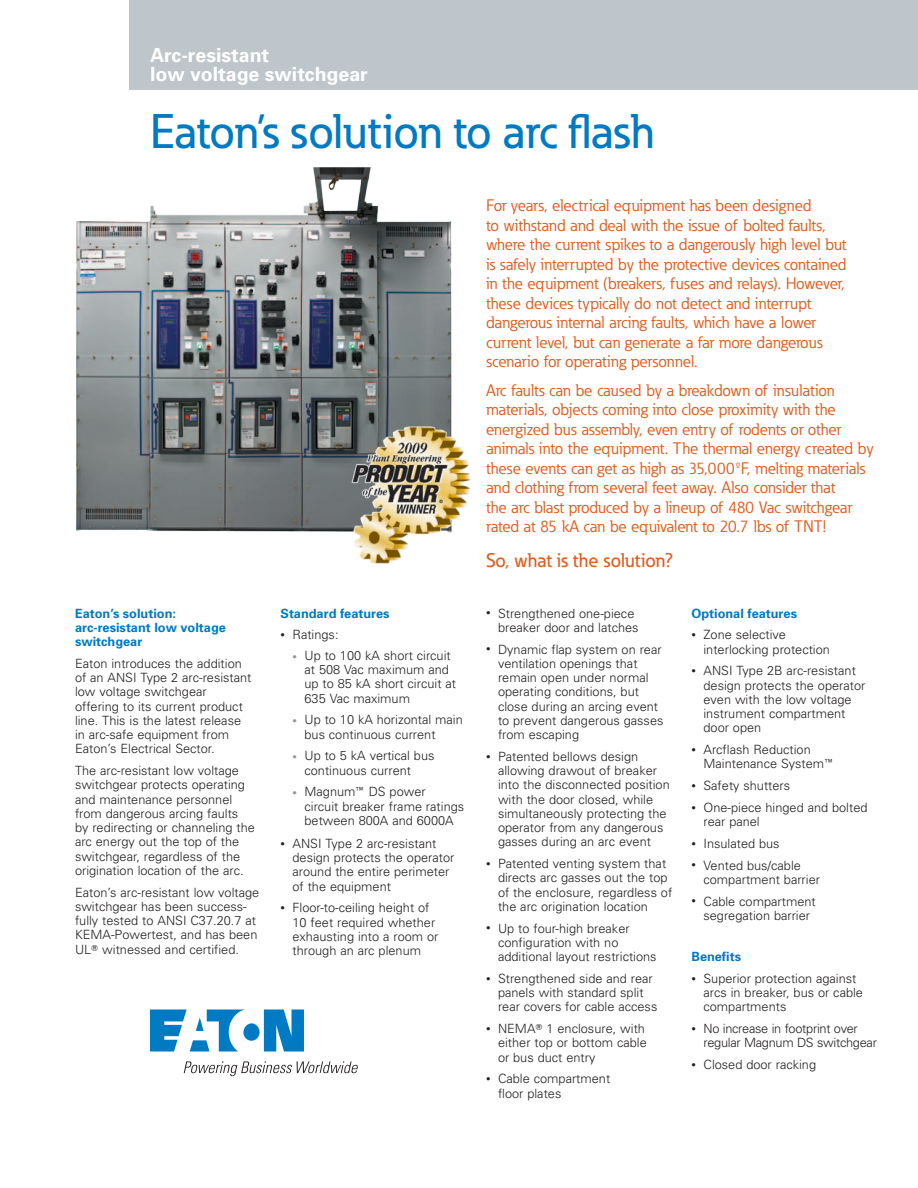
<style>
.page{position:relative;width:918px;height:1188px;background:#fff}
.page>*{position:absolute;margin:0;border:0;box-sizing:border-box;transform-origin:0 0}
.t1{font:500 48px "Eaton";color:#007ac2}
.t2{font:700 19.5px/19.5px "Univers";color:#fff}
.t3{font:500 19.5px "Eaton";color:#df5e1e}
.t4{font:16.5px/19.5px "Eaton";color:#df5e1e}
.t5{font:300 12.75px/14.2px "Univers";color:#231f20}
.t6{font:700 12.75px/14.2px "Univers";color:#007ac2}
.t7{font:300 12.75px/14.2px "Univers";letter-spacing:-.02em;color:#231f20}
.s1{font-family:"Universal Newswith Comm Pi";font-weight:400}
.s2{font-size:9px}
.s3{font-size:9px;color:#939598}
</style>
<div class="page">
<img style="left:76px;top:167px;width:376px;height:365px">
<img style="left:341px;top:424px;width:130px;height:140px">
<div style="left:129px;top:0;width:789px;height:90px;background:#bec6cb"></div>
<svg style="left:150px;top:1010px;width:154px;height:42px"></svg>
<svg style="left:184px;top:1061px;width:174px;height:15px"></svg>
<h2 class="t2" style="left:150px;top:45px;width:219px">Arc-resistant<br>low voltage switchgear</h2>
<h1 class="t1" style="left:150px;top:102px;width:506px">Eaton’s solution to arc flash</h1>
<p class="t6" style="left:75px;top:606px;width:152px">Eaton’s solution: arc-resistant low voltage switchgear</p>
<p class="t5" style="left:75px;top:656px;width:178px">Eaton introduces the addition of an ANSI Type 2 arc-resistant low voltage switchgear offering to its current product line. This is the latest release in arc-safe equipment from<br>Eaton’s Electrical Sector.</p>
<p class="t5" style="left:75px;top:764px;width:181px">The arc-resistant low voltage switchgear protects operating and maintenance personnel from dangerous arcing faults<br>by redirecting or channeling the arc energy out the top of the switchgear, regardless of the origination location of the arc.</p>
<p class="t5" style="left:75px;top:885px;width:186px">Eaton’s arc-resistant low voltage switchgear has been success&shy;fully tested to ANSI C37.20.7 at<br>KEMA-Powertest, and has been<br>UL<span class="s1">T</span> witnessed and certified.</p>
<p class="t6" style="left:281px;top:606px;width:111px">Standard features</p>
<p class="t5" style="left:280px;top:628px;width:60px"><span class="s2">•</span> Ratings:</p>
<p class="t5" style="left:304px;top:648px;width:153px;text-indent:-12px"><span class="s3">•</span> Up to 100 kA short circuit at 508 Vac maximum and up to 85 kA short circuit at<br>635 Vac maximum</p>
<p class="t5" style="left:304px;top:713px;width:160px;text-indent:-12px"><span class="s3">•</span> Up to 10 kA horizontal main bus continuous current</p>
<p class="t5" style="left:304px;top:749px;width:132px;text-indent:-12px"><span class="s3">•</span> Up to 5 kA vertical bus continuous current</p>
<p class="t5" style="left:304px;top:785px;width:161px;text-indent:-12px"><span class="s3">•</span> Magnum<span class="s1">E</span> DS power<br>circuit breaker frame ratings between 800A and 6000A</p>
<p class="t5" style="left:292px;top:836px;width:163px;text-indent:-12px"><span class="s2">•</span> ANSI Type 2 arc-resistant design protects the operator around the entire perimeter of the equipment</p>
<p class="t5" style="left:292px;top:901px;width:147px;text-indent:-12px"><span class="s2">•</span> Floor-to-ceiling height of<br>10 feet required whether exhausting into a room or through an arc plenum</p>
<p class="t4" style="left:486px;top:196px;width:362px">For years, electrical equipment has been designed<br>to withstand and deal with the issue of bolted faults, where the current spikes to a dangerously high level but is safely interrupted by the protective devices contained in the equipment (breakers, fuses and relays). However, these devices typically do not detect and interrupt dangerous internal arcing faults, which have a lower current level, but can generate a far more dangerous scenario for operating personnel.</p>
<p class="t4" style="left:486px;top:381px;width:389px">Arc faults can be caused by a breakdown of insulation materials, objects coming into close proximity with the energized bus assembly, even entry of rodents or other animals into the equipment. The thermal energy created by these events can get as high as 35,000ºF, melting materials and clothing from several feet away. Also consider that<br>the arc blast produced by a lineup of 480 Vac switchgear rated at 85 kA can be equivalent to 20.7 lbs of TNT!</p>
<h2 class="t3" style="left:486px;top:548px;width:189px">So, what is the solution?</h2>
<p class="t5" style="left:498px;top:606px;width:142px;text-indent:-12px"><span class="s2">•</span> Strengthened one-piece breaker door and latches</p>
<p class="t5" style="left:498px;top:642px;width:167px;text-indent:-12px"><span class="s2">•</span> Dynamic flap system on rear ventilation openings that remain open under normal operating conditions, but close during an arcing event to prevent dangerous gasses from escaping</p>
<p class="t5" style="left:498px;top:749px;width:173px;text-indent:-12px"><span class="s2">•</span> Patented bellows design allowing drawout of breaker into the disconnected position with the door closed, while simultaneously protecting the operator from any dangerous gasses during an arc event</p>
<p class="t5" style="left:498px;top:856px;width:176px;text-indent:-12px"><span class="s2">•</span> Patented venting system that directs arc gasses out the top of the enclosure, regardless of the arc origination location</p>
<p class="t5" style="left:498px;top:921px;width:160px;text-indent:-12px"><span class="s2">•</span> Up to four-high breaker configuration with no additional layout restrictions</p>
<p class="t5" style="left:498px;top:971px;width:161px;text-indent:-12px"><span class="s2">•</span> Strengthened side and rear panels with standard split rear covers for cable access</p>
<p class="t5" style="left:498px;top:1021px;width:150px;text-indent:-12px"><span class="s2">•</span> NEMA<span class="s1">T</span> 1 enclosure, with either top or bottom cable or bus duct entry</p>
<p class="t5" style="left:498px;top:1072px;width:114px;text-indent:-12px"><span class="s2">•</span> Cable compartment floor plates</p>
<p class="t6" style="left:691px;top:606px;width:107px">Optional features</p>
<p class="t5" style="left:704px;top:628px;width:128px;text-indent:-12px"><span class="s2">•</span> Zone selective interlocking protection</p>
<p class="t5" style="left:704px;top:664px;width:163px;text-indent:-12px"><span class="s2">•</span> ANSI Type 2B arc-resistant design protects the operator even with the low voltage instrument compartment door open</p>
<p class="t5" style="left:704px;top:742px;width:132px;text-indent:-12px"><span class="s2">•</span> Arcflash Reduction<br>Maintenance System<span class="s1">E</span></p>
<p class="t5" style="left:692px;top:778px;width:100px"><span class="s2">•</span> Safety shutters</p>
<p class="t5" style="left:704px;top:800px;width:166px;text-indent:-12px"><span class="s2">•</span> One-piece hinged and bolted rear panel</p>
<p class="t5" style="left:692px;top:836px;width:90px"><span class="s2">•</span> Insulated bus</p>
<p class="t5" style="left:704px;top:858px;width:118px;text-indent:-12px"><span class="s2">•</span> Vented bus/cable compartment barrier</p>
<p class="t5" style="left:692px;top:894px;width:126px;text-align:center"><span class="s2">•</span> Cable compartment segregation barrier</p>
<p class="t6" style="left:692px;top:949px;width:51px">Benefits</p>
<p class="t5" style="left:704px;top:971px;width:161px;text-indent:-12px"><span class="s2">•</span> Superior protection against arcs in breaker, bus or cable compartments</p>
<p class="t7" style="left:704px;top:1021px;width:175px;text-indent:-12px"><span class="s2">•</span> No increase in footprint over regular Magnum DS switchgear</p>
<p class="t5" style="left:692px;top:1057px;width:126px"><span class="s2">•</span> Closed door racking</p>
</div>
